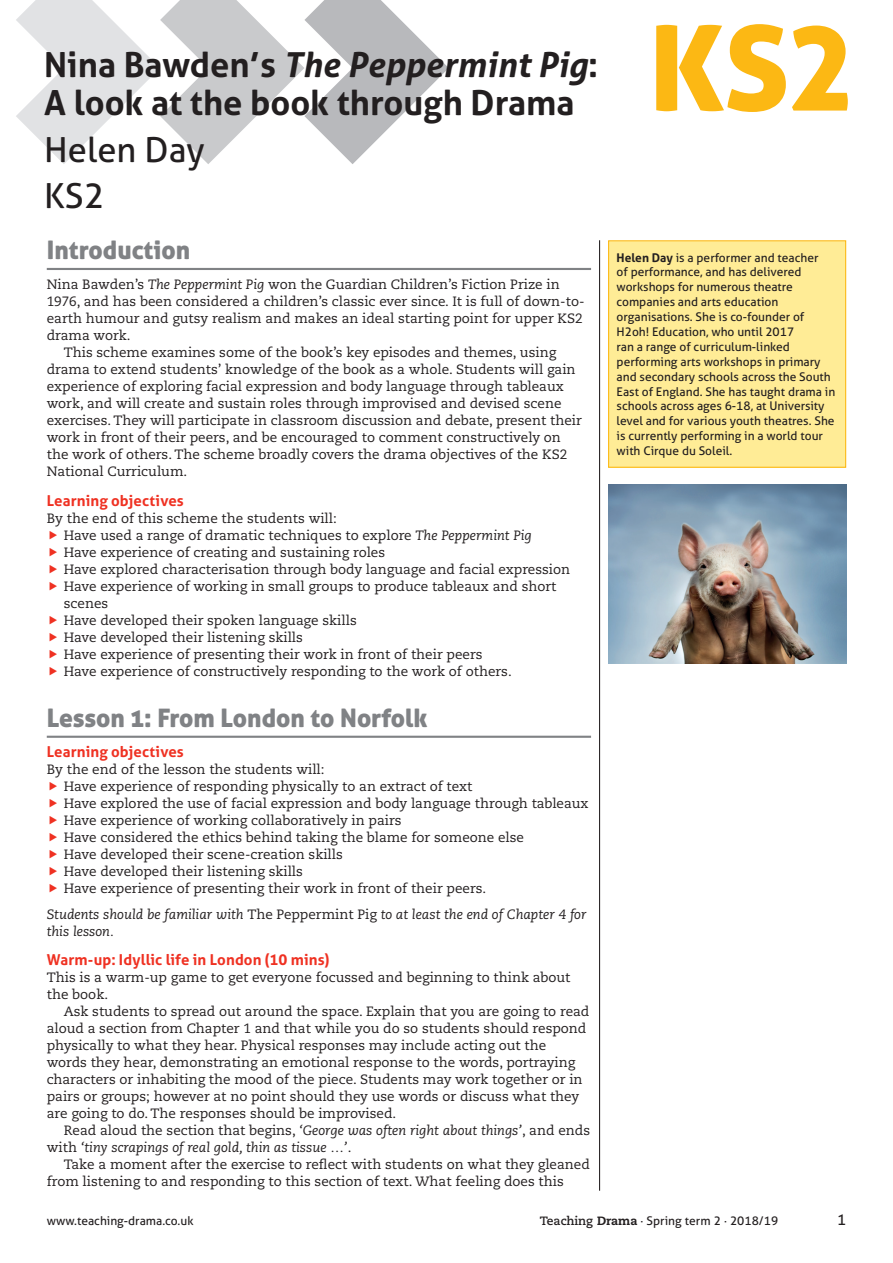
<style>
.page{position:relative;width:893px;height:1263px;background:#fff}
.page>*{position:absolute;margin:0;border:0;box-sizing:border-box;transform-origin:0 0}
.body_text__serif{font:118.2px "Aller Display";color:#fcb814}
.Scheme_title{font:700 34.5px/38.2px "Aller";color:#231f20}
.Scheme_author_detail{font:34.5px "Aller";color:#231f20}
.scheme_crosshead_a{font:25.5px "Aller Display";color:#808285}
.scheme_crosshead_b{font:700 15px "Aller";letter-spacing:.005em;color:#ef3122}
.scheme_crosshead_b_a{font:700 15px "Aller";letter-spacing:.005em;color:#ef3122}
.t1{font:15px "Aller";color:#231f20}
.body_text__serif-2{font:13.5px/17px "Caecilia LT Std";color:#231f20}
.body_text_no_indent{font:13.5px/17px "Caecilia LT Std";color:#231f20}
.body_text__serif-3{font:italic 13.5px/17px "Caecilia LT Std";color:#231f20}
.body_text_no_indent-2{font:italic 13.5px/17px "Caecilia LT Std";color:#231f20}
.box_text_no_indent{font:12px/14.9px "Aller";color:#231f20}
.s1{font-style:italic}
.s2{font-style:normal}
.s3{font-weight:700}
.s4{font-family:"Caecilia LT Std";font-weight:700}
.s5{font-family:"Caecilia LT Std";font-weight:800}
</style>
<div class="page">
<svg style="left:16px;top:0;width:433px;height:164px"></svg>
<hr style="left:599px;top:240px;width:1px;height:951px;background:#231f20">
<hr style="left:47px;top:268px;width:544px;height:2px;background:#808285">
<hr style="left:47px;top:736px;width:544px;height:2px;background:#808285">
<div style="left:609px;top:241px;width:237px;height:226px;background:#ffec96"></div>
<div style="left:608px;top:240px;width:238px;height:228px;border:1px solid #fcb814"></div>
<img style="left:608px;top:485px;width:238px;height:178px">
<p class="Scheme_title" style="left:44px;top:45px;width:555px">Nina Bawden’s <span class="s1">The Peppermint Pig</span>:<br>A look at the book through Drama</p>
<p class="Scheme_author_detail" style="left:44px;top:128px;width:162px">Helen Day</p>
<p class="Scheme_author_detail" style="left:44px;top:175px;width:62px">KS2</p>
<p class="scheme_crosshead_a" style="left:47px;top:234px;width:145px">Introduction</p>
<p class="body_text_no_indent" style="left:47px;top:276px;width:539px">Nina Bawden’s <span class="s1">The Peppermint Pig</span> won the Guardian Children’s Fiction Prize in 1976, and has been considered a children’s classic ever since. It is full of down-to&shy;earth humour and gutsy realism and makes an ideal starting point for upper KS2 drama work.</p>
<p class="body_text__serif-2" style="left:47px;top:344px;width:537px;text-indent:17px">This scheme examines some of the book’s key episodes and themes, using drama to extend students’ knowledge of the book as a whole. Students will gain experience of exploring facial expression and body language through tableaux work, and will create and sustain roles through improvised and devised scene exercises. They will participate in classroom discussion and debate, present their work in front of their peers, and be encouraged to comment constructively on the work of others. The scheme broadly covers the drama objectives of the KS2<br>National Curriculum.</p>
<p class="scheme_crosshead_b" style="left:47px;top:491px;width:139px">Learning objectives</p>
<p class="body_text_no_indent" style="left:47px;top:510px;width:292px">By the end of this scheme the students will:</p>
<p class="body_text__serif-2" style="left:64px;top:527px;width:470px">Have used a range of dramatic techniques to explore <span class="s1">The Peppermint Pig</span></p>
<p class="body_text__serif-2" style="left:64px;top:544px;width:323px">Have experience of creating and sustaining roles</p>
<p class="body_text__serif-2" style="left:64px;top:561px;width:508px">Have explored characterisation through body language and facial expression</p>
<p class="body_text__serif-2" style="left:64px;top:578px;width:494px">Have experience of working in small groups to produce tableaux and short scenes</p>
<p class="body_text__serif-2" style="left:64px;top:612px;width:294px">Have developed their spoken language skills</p>
<p class="body_text__serif-2" style="left:64px;top:629px;width:241px">Have developed their listening skills</p>
<p class="body_text__serif-2" style="left:64px;top:646px;width:420px">Have experience of presenting their work in front of their peers</p>
<p class="body_text__serif-2" style="left:64px;top:663px;width:449px">Have experience of constructively responding to the work of others.</p>
<p class="scheme_crosshead_a" style="left:47px;top:702px;width:382px">Lesson 1: From London to Norfolk</p>
<p class="scheme_crosshead_b_a" style="left:47px;top:742px;width:139px">Learning objectives</p>
<p class="body_text_no_indent" style="left:47px;top:761px;width:279px">By the end of the lesson the students will:</p>
<p class="body_text__serif-2" style="left:64px;top:778px;width:410px">Have experience of responding physically to an extract of text</p>
<p class="body_text__serif-2" style="left:64px;top:795px;width:526px">Have explored the use of facial expression and body language through tableaux</p>
<p class="body_text__serif-2" style="left:64px;top:812px;width:339px">Have experience of working collaboratively in pairs</p>
<p class="body_text__serif-2" style="left:64px;top:829px;width:462px">Have considered the ethics behind taking the blame for someone else</p>
<p class="body_text__serif-2" style="left:64px;top:846px;width:281px">Have developed their scene-creation skills</p>
<p class="body_text__serif-2" style="left:64px;top:863px;width:241px">Have developed their listening skills</p>
<p class="body_text__serif-2" style="left:64px;top:880px;width:424px">Have experience of presenting their work in front of their peers.</p>
<p class="body_text_no_indent-2" style="left:47px;top:906px;width:541px">Students should be familiar with <span class="s2">The Peppermint Pig</span> to at least the end of Chapter 4 for this lesson.</p>
<p class="scheme_crosshead_b" style="left:47px;top:951px;width:284px">Warm-up: Idyllic life in London (10 mins)</p>
<p class="body_text_no_indent" style="left:47px;top:969px;width:525px">This is a warm-up game to get everyone focussed and beginning to think about the book.</p>
<p class="body_text__serif-2" style="left:47px;top:1003px;width:544px;text-indent:17px">Ask students to spread out around the space. Explain that you are going to read aloud a section from Chapter 1 and that while you do so students should respond physically to what they hear. Physical responses may include acting out the words they hear, demonstrating an emotional response to the words, portraying characters or inhabiting the mood of the piece. Students may work together or in pairs or groups; however at no point should they use words or discuss what they are going to do. The responses should be improvised.</p>
<p class="body_text__serif-3" style="left:47px;top:1122px;width:545px;text-indent:17px"><span class="s2">Read aloud the section that begins,</span> ‘George was often right about things’<span class="s2">, and ends with</span> ‘tiny scrapings of real gold, thin as tissue …’<span class="s2">.</span></p>
<p class="body_text__serif-2" style="left:47px;top:1156px;width:545px;text-indent:17px">Take a moment after the exercise to reflect with students on what they gleaned from listening to and responding to this section of text. What feeling does this</p>
<p class="body_text__serif" style="left:649px;top:-7px;width:205px">KS2</p>
<p class="box_text_no_indent" style="left:617px;top:250px;width:220px"><span class="s3">Helen Day</span> is a performer and teacher<br>of performance, and has delivered workshops for numerous theatre companies and arts education organisations. She is co-founder of H2oh! Education, who until 2017<br>ran a range of curriculum-linked performing arts workshops in primary and secondary schools across the South East of England. She has taught drama in schools across ages 6-18, at University level and for various youth theatres. She is currently performing in a world tour with Cirque du Soleil.</p>
<p class="box_text_no_indent" style="left:47px;top:1213px;width:148px">www.teaching-drama.co.uk</p>
<p class="box_text_no_indent" style="left:540px;top:1213px;width:240px"><span class="s4">Teaching</span> <span class="s5">Drama</span> · Spring term 2 · 2018/19</p>
<p class="t1" style="left:837px;top:1210px;width:10px">1</p>
</div>
